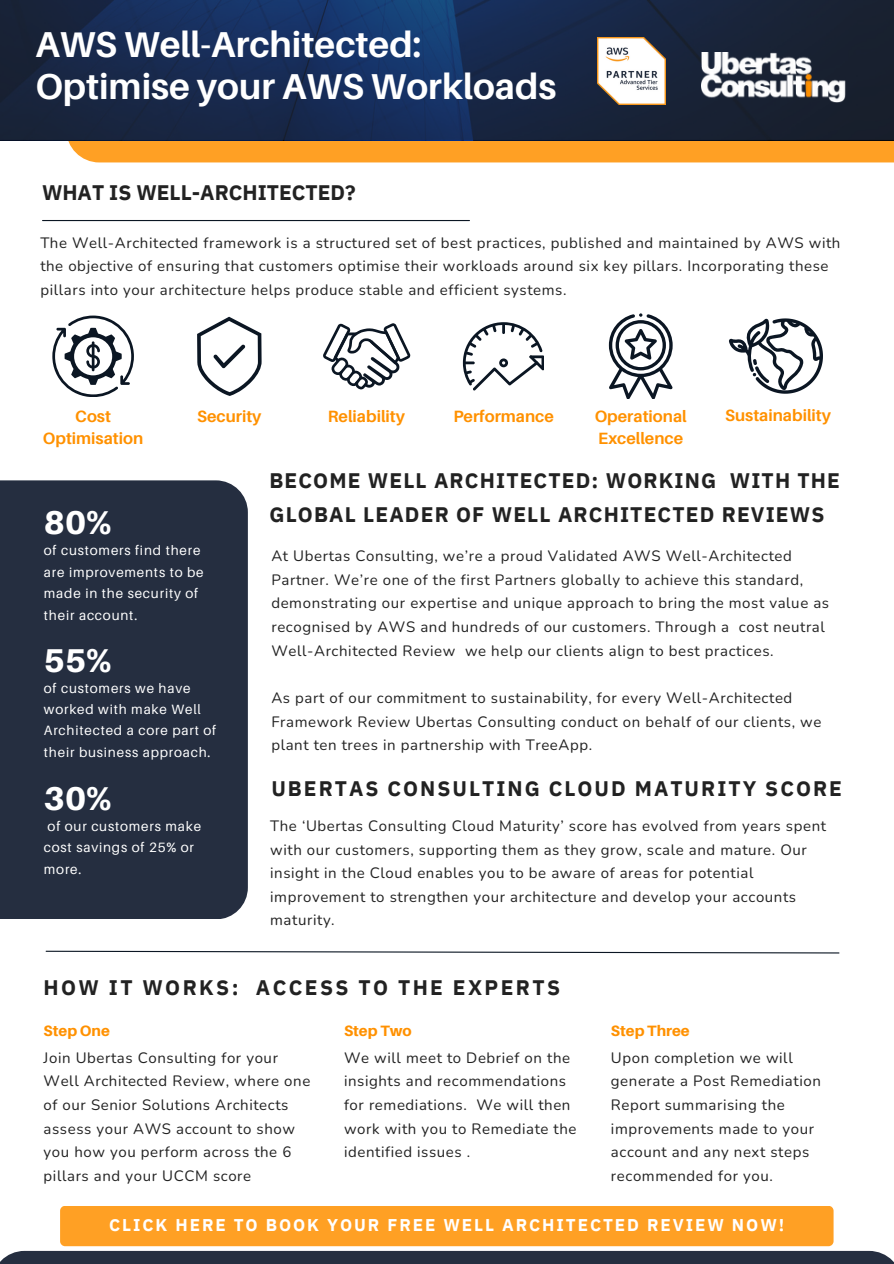
<style>
.page{position:relative;width:894px;height:1264px;background:#fff}
.page>*{position:absolute;margin:0;border:0;box-sizing:border-box;transform-origin:0 0}
.t1{font:700 36px/42.8px "Aileron";color:#fff}
.t2{font:800 33px "Aileron";color:#fff}
.t3{font:700 21px/33.8px "IBM Plex Sans";letter-spacing:.055em;color:#222}
.t4{font:700 21px "IBM Plex Sans";letter-spacing:.095em;color:#222}
.t5{font:700 21px "IBM Plex Sans";letter-spacing:.115em;color:#222}
.t6{font:700 21px "IBM Plex Sans";color:#222}
.t7{font:700 16.95px "IBM Plex Sans";letter-spacing:.115em;color:#fff}
.t8{font:700 16.35px/22.4px "Aileron";color:#ff9100;text-align:center}
.t9{font:15px/23.7px "Nunito";letter-spacing:.04em;color:#222}
.t10{font:800 15px "Aileron";color:#ff9100}
.t11{font:13.5px/21.3px "Aileron";letter-spacing:.06em;color:#fff}
</style>
<div class="page">
<div style="left:66px;top:0;width:827px;height:162px;background:#ffa024"></div>
<svg style="left:0;top:0;width:893px;height:140px;background:#17294a"></svg>
<hr style="left:43px;top:220px;width:426px;height:1px;background:#0b1623">
<img style="left:701px;top:52px;width:153px;height:50px">
<svg style="left:197px;top:317px;width:64px;height:78px"></svg>
<svg style="left:323px;top:323px;width:87px;height:66px"></svg>
<svg style="left:52px;top:315px;width:81px;height:81px"></svg>
<svg style="left:463px;top:322px;width:81px;height:68px"></svg>
<svg style="left:608px;top:313px;width:64px;height:86px"></svg>
<svg style="left:729px;top:318px;width:93px;height:76px"></svg>
<div style="left:0;top:480px;width:248px;height:439px;background:#252e40"></div>
<svg style="left:45px;top:950px;width:794px;height:4px"></svg>
<div style="left:0;top:1250px;width:893px;height:13px;background:#252e40"></div>
<div style="left:60px;top:1205px;width:773px;height:41px;background:#ffa024;border-radius:5px"></div>
<img style="left:597px;top:37px;width:68px;height:68px">
<h1 class="t1" style="left:35px;top:22px;width:522px">AWS Well-Architected:<br>Optimise your AWS Workloads</h1>
<p class="t6" style="left:42px;top:178px;width:315px">WHAT IS WELL-ARCHITECTED?</p>
<h1 class="t9" style="left:40px;top:231px;width:801px">The Well-Architected framework is a structured set of best practices, published and maintained by AWS with the objective of ensuring that customers optimise their workloads around six key pillars. Incorporating these pillars into your architecture helps produce stable and efficient systems.</h1>
<p class="t8" style="left:43px;top:404px;width:102px">Cost<br>Optimisation</p>
<p class="t8" style="left:197px;top:404px;width:66px">Security</p>
<h3 class="t8" style="left:328px;top:404px;width:79px">Reliability</h3>
<p class="t8" style="left:453px;top:404px;width:102px">Performance</p>
<p class="t8" style="left:594px;top:404px;width:93px;text-align:left">Operational<br>Excellence</p>
<p class="t8" style="left:725px;top:404px;width:107px">Sustainability</p>
<h5 class="t2" style="left:44px;top:502px;width:69px">80%</h5>
<h5 class="t11" style="left:44px;top:540px;width:161px">of customers find there are improvements to be made in the security of their account.</h5>
<p class="t2" style="left:44px;top:639px;width:69px">55%</p>
<p class="t11" style="left:44px;top:677px;width:174px">of customers we have worked with make Well<br>Architected a core part of their business approach.</p>
<h5 class="t2" style="left:44px;top:777px;width:69px">30%</h5>
<h5 class="t11" style="left:44px;top:815px;width:159px">of our customers make cost savings of 25% or more.</h5>
<h1 class="t3" style="left:269px;top:463px;width:572px">BECOME WELL ARCHITECTED: WORKING WITH THE<br>GLOBAL LEADER OF WELL ARCHITECTED REVIEWS</h1>
<p class="t9" style="left:271px;top:544px;width:559px">At Ubertas Consulting, we’re a proud Validated AWS Well-Architected Partner. We’re one of the first Partners globally to achieve this standard, demonstrating our expertise and unique approach to bring the most value as recognised by AWS and hundreds of our customers. Through a cost neutral Well-Architected Review we help our clients align to best practices.</p>
<h3 class="t9" style="left:271px;top:686px;width:551px">As part of our commitment to sustainability, for every Well-Architected<br>Framework Review Ubertas Consulting conduct on behalf of our clients, we plant ten trees in partnership with TreeApp.</h3>
<p class="t4" style="left:271px;top:774px;width:572px">UBERTAS CONSULTING CLOUD MATURITY SCORE</p>
<p class="t9" style="left:270px;top:814px;width:557px">The ‘Ubertas Consulting Cloud Maturity’ score has evolved from years spent with our customers, supporting them as they grow, scale and mature. Our insight in the Cloud enables you to be aware of areas for potential improvement to strengthen your architecture and develop your accounts maturity.</p>
<p class="t5" style="left:44px;top:973px;width:518px">HOW IT WORKS: ACCESS TO THE EXPERTS</p>
<h5 class="t10" style="left:44px;top:1021px;width:68px">Step One</h5>
<p class="t10" style="left:344px;top:1021px;width:69px">Step Two</p>
<h6 class="t10" style="left:610px;top:1021px;width:80px">Step Three</h6>
<p class="t9" style="left:44px;top:1045px;width:268px">Join Ubertas Consulting for your<br>Well Architected Review, where one of our Senior Solutions Architects assess your AWS account to show you how you perform across the 6 pillars and your UCCM score</p>
<h3 class="t9" style="left:344px;top:1045px;width:234px">We will meet to Debrief on the insights and recommendations for remediations. We will then work with you to Remediate the identified issues .</h3>
<h3 class="t9" style="left:610px;top:1045px;width:211px">Upon completion we will generate a Post Remediation<br>Report summarising the improvements made to your account and any next steps recommended for you.</h3>
<p class="t7" style="left:109px;top:1213px;width:676px">CLICK HERE TO BOOK YOUR FREE WELL ARCHITECTED REVIEW NOW!</p>
</div>
